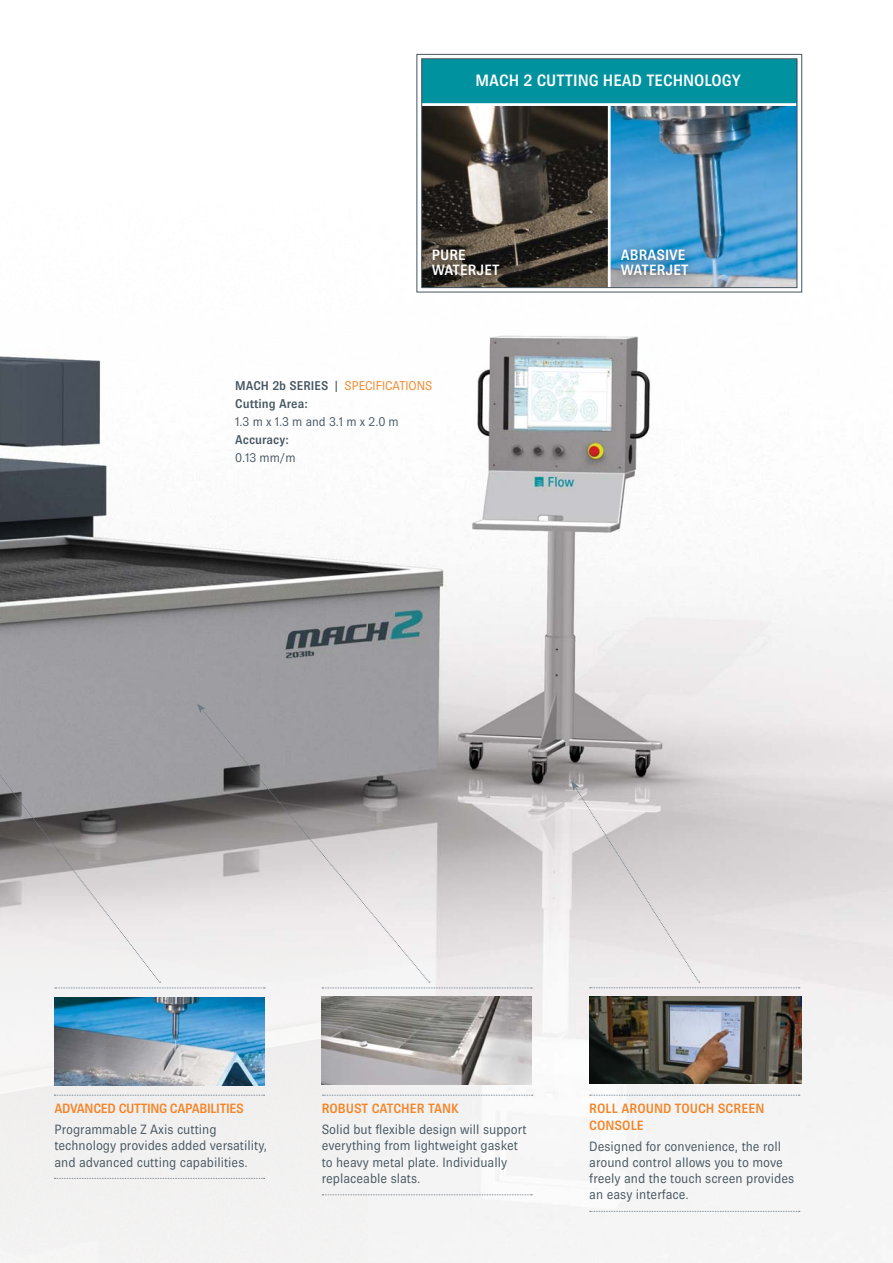
<style>
.page{position:relative;width:893px;height:1263px;background:#fff}
.page>*{position:absolute;margin:0;border:0;box-sizing:border-box;transform-origin:0 0}
.t1{font:500 16.5px "Brown";color:#fff}
.t2{font:500 15px/15px "Brown";color:#fff}
.t3{font:300 13.5px/16.2px "Brown";color:#455560}
.t4{font:500 13.5px/16.5px "Brown";color:#f58426}
.t5{font:500 13.5px "Brown";letter-spacing:-.025em;color:#f58426}
.t6{font:500 12.75px/18px "Brown";color:#455560}
.t7{font:300 12.75px "Brown";color:#455560}
.s1{font-weight:300;color:#f58426}
</style>
<div class="page">
<img style="left:0;top:356px;width:367px;height:907px">
<img style="left:367px;top:288px;width:105px;height:975px">
<img style="left:789px;top:103px;width:104px;height:1160px">
<img style="left:472px;top:288px;width:317px;height:975px">
<img style="left:322px;top:997px;width:210px;height:87px">
<img style="left:54px;top:997px;width:210px;height:88px">
<svg style="left:0;top:600px;width:160px;height:382px;background:#abaaac"></svg>
<svg style="left:201px;top:708px;width:228px;height:274px;background:#bbb8ba"></svg>
<svg style="left:197px;top:704px;width:9px;height:9px"></svg>
<svg style="left:55px;top:982px;width:210px;height:6px"></svg>
<svg style="left:322px;top:982px;width:210px;height:6px"></svg>
<svg style="left:54px;top:1095px;width:211px;height:1px"></svg>
<svg style="left:323px;top:1095px;width:210px;height:1px"></svg>
<img style="left:589px;top:996px;width:213px;height:87px">
<svg style="left:571px;top:781px;width:229px;height:207px;background:#dbd8d9"></svg>
<svg style="left:590px;top:1095px;width:210px;height:1px"></svg>
<svg style="left:590px;top:1211px;width:210px;height:1px"></svg>
<svg style="left:54px;top:1178px;width:211px;height:1px"></svg>
<svg style="left:322px;top:1194px;width:210px;height:1px"></svg>
<img style="left:423px;top:106px;width:372px;height:180px">
<div style="left:422px;top:59px;width:374px;height:46px;background:#00929f"></div>
<hr style="left:418px;top:103px;width:378px;height:3px;background:#fff">
<hr style="left:608px;top:104px;width:3px;height:185px;background:#fff">
<img style="left:429px;top:246px;width:83px;height:43px">
<img style="left:616px;top:244px;width:82px;height:42px">
<div style="left:421px;top:58px;width:376px;height:230px;border:1px solid #455560"></div>
<div style="left:416px;top:54px;width:386px;height:238px;border:1px solid #455560"></div>
<p class="t1" style="left:475px;top:74px;width:267px">MACH 2 CUTTING HEAD TECHNOLOGY</p>
<p class="t2" style="left:432px;top:249px;width:69px">PURE<br>WATERJET</p>
<p class="t2" style="left:621px;top:249px;width:69px">ABRASIVE<br>WATERJET</p>
<p class="t6" style="left:235px;top:378px;width:199px">MACH 2b SERIES | <span class="s1">SPECIFICATIONS<br></span>Cutting Area:</p>
<p class="t7" style="left:235px;top:417px;width:165px">1.3 m x 1.3 m and 3.1 m x 2.0 m</p>
<p class="t6" style="left:235px;top:432px;width:55px">Accuracy:</p>
<p class="t7" style="left:235px;top:453px;width:62px">0.13 mm/m</p>
<p class="t5" style="left:54px;top:1104px;width:191px">ADVANCED CUTTING CAPABILITIES</p>
<p class="t3" style="left:54px;top:1123px;width:214px">Programmable Z Axis cutting technology provides added versatility, and advanced cutting capabilities.</p>
<p class="t4" style="left:322px;top:1102px;width:139px">ROBUST CATCHER TANK</p>
<p class="t3" style="left:322px;top:1123px;width:206px">Solid but flexible design will support everything from lightweight gasket to heavy metal plate. Individually replaceable slats.</p>
<p class="t4" style="left:589px;top:1102px;width:177px">ROLL AROUND TOUCH SCREEN<br>CONSOLE</p>
<p class="t3" style="left:589px;top:1139px;width:206px">Designed for convenience, the roll around control allows you to move freely and the touch screen provides an easy interface.</p>
</div>
